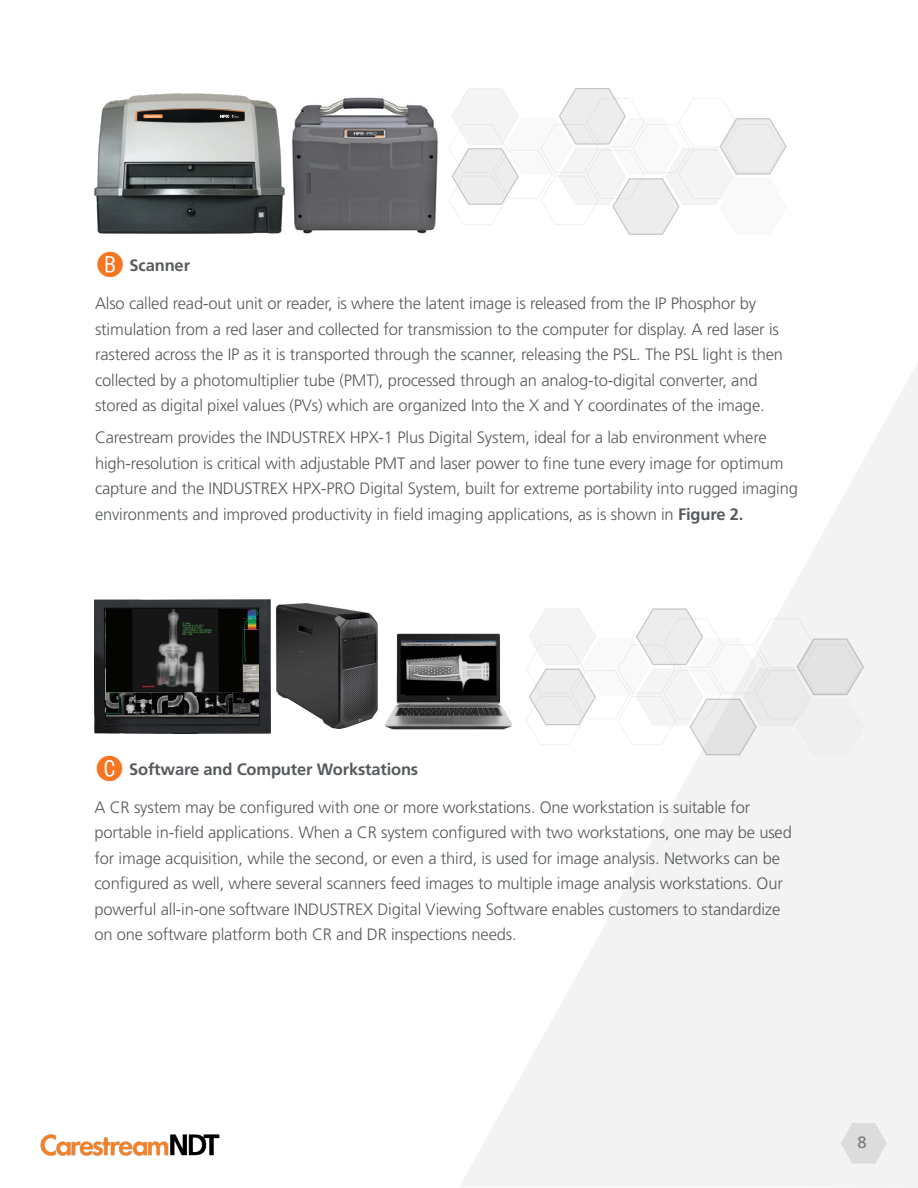
<style>
.page{position:relative;width:918px;height:1188px;background:#fff}
.page>*{position:absolute;margin:0;border:0;box-sizing:border-box;transform-origin:0 0}
.t1{font:300 16.5px/25.5px "Frutiger LT Std";letter-spacing:-.01em;color:#565a5d}
.t2{font:700 16.5px "Frutiger LT Std";letter-spacing:-.01em;color:#565a5d}
.t3{font:16.5px "Frutiger LT Std";color:#7a7c82}
.s1{font-family:"Circle Frame Neg";font-weight:400;font-size:34.5px;color:#f57523}
.s2{font-weight:700}
</style>
<div class="page">
<svg style="left:460px;top:363px;width:458px;height:825px;fill:#f3f3f3"></svg>
<img style="left:40px;top:1134px;width:180px;height:22px">
<svg style="left:841px;top:1123px;width:46px;height:41px"></svg>
<img style="left:275px;top:604px;width:103px;height:124px">
<img style="left:94px;top:600px;width:176px;height:133px">
<img style="left:106px;top:610px;width:152px;height:114px">
<img style="left:385px;top:630px;width:128px;height:103px">
<svg style="left:526px;top:608px;width:339px;height:148px"></svg>
<svg style="left:449px;top:88px;width:338px;height:147px"></svg>
<img style="left:291px;top:97px;width:147px;height:137px">
<img style="left:94px;top:93px;width:191px;height:141px">
<p class="t2" style="left:95px;top:255px;width:97px"><span class="s1">B</span> Scanner</p>
<p class="t1" style="left:95px;top:291px;width:689px">Also called read-out unit or reader, is where the latent image is released from the IP Phosphor by stimulation from a red laser and collected for transmission to the computer for display. A red laser is rastered across the IP as it is transported through the scanner, releasing the PSL. The PSL light is then collected by a photomultiplier tube (PMT), processed through an analog-to-digital converter, and stored as digital pixel values (PVs) which are organized Into the X and Y coordinates of the image.</p>
<p class="t1" style="left:95px;top:425px;width:704px">Carestream provides the INDUSTREX HPX-1 Plus Digital System, ideal for a lab environment where high-resolution is critical with adjustable PMT and laser power to fine tune every image for optimum capture and the INDUSTREX HPX-PRO Digital System, built for extreme portability into rugged imaging environments and improved productivity in field imaging applications, as is shown in <span class="s2">Figure 2.</span></p>
<p class="t2" style="left:94px;top:759px;width:325px"><span class="s1">C</span> Software and Computer Workstations</p>
<p class="t1" style="left:94px;top:795px;width:699px">A CR system may be configured with one or more workstations. One workstation is suitable for portable in-field applications. When a CR system configured with two workstations, one may be used for image acquisition, while the second, or even a third, is used for image analysis. Networks can be configured as well, where several scanners feed images to multiple image analysis workstations. Our powerful all-in-one software INDUSTREX Digital Viewing Software enables customers to standardize on one software platform both CR and DR inspections needs.</p>
<p class="t3" style="left:858px;top:1132px;width:11px">8</p>
</div>
